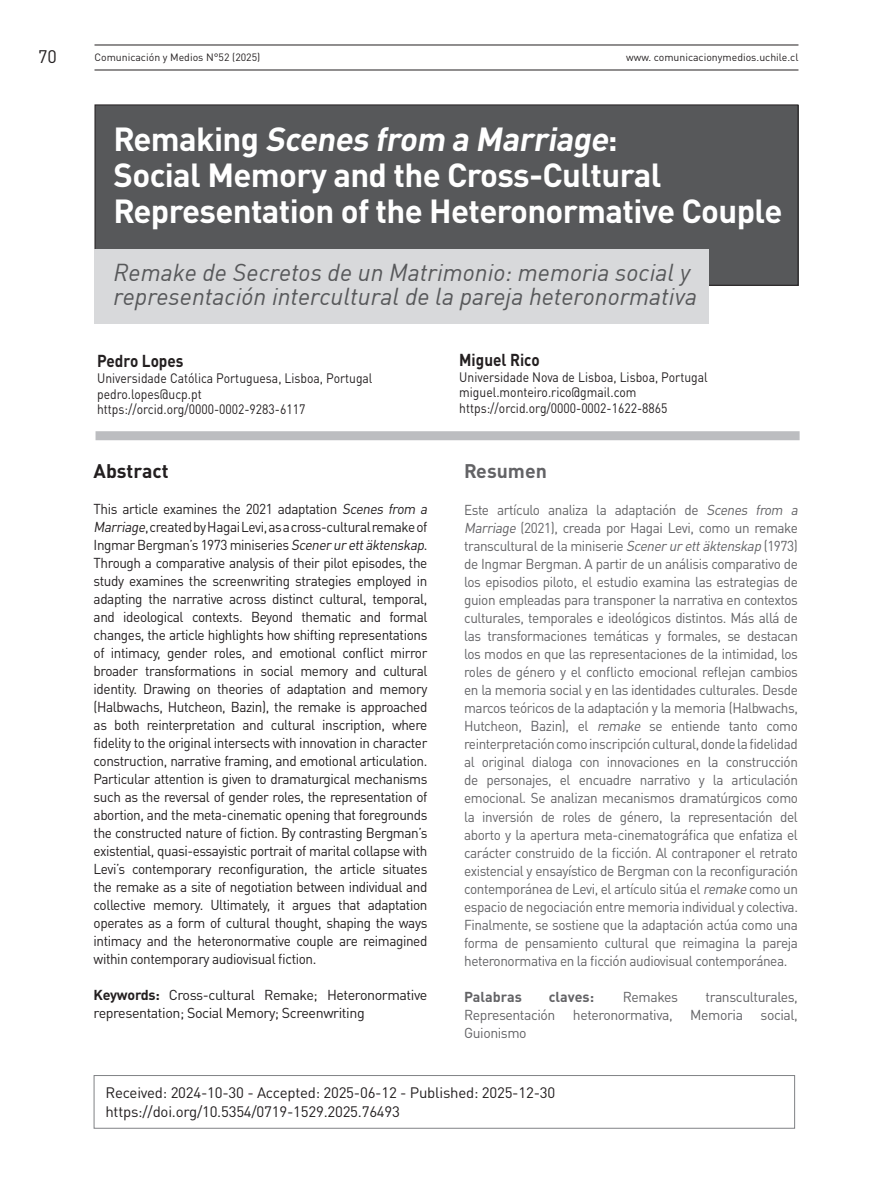
<style>
.page{position:relative;width:893px;height:1191px;background:#fff}
.page>*{position:absolute;margin:0;border:0;box-sizing:border-box;transform-origin:0 0}
.t1{font:700 33px/36px "DIN Pro";letter-spacing:-.02em;color:#fff}
.t2{font:italic 24px/24px "DIN";color:#57585a}
.t3{font:700 19.5px "DIN Pro";color:#231f20}
.t4{font:700 19.5px "DIN Pro";color:#636366}
.t5{font:18px "DIN Pro";color:#231f20}
.t6{font:700 17.1px "DIN Pro";color:#231f20;scale:.89 1}
.t7{font:15px/19.5px "DIN Pro";letter-spacing:-.015em;color:#231f20}
.t8{font:14.25px/18px "DIN Pro";letter-spacing:-.03em;color:#231f20;scale:.95 1}
.t9{font:14.25px/18px "DIN Pro";letter-spacing:-.03em;color:#636366;scale:.95 1}
.t10{font:14.25px/18px "DIN Pro";letter-spacing:-.03em;color:#231f20}
.t11{font:14.25px/18px "DIN Pro";letter-spacing:-.03em;color:#636366;text-align:justify}
.t12{font:700 14.25px "DIN Pro";color:#636366}
.t13{font:13.5px/15.8px "DIN Pro";color:#231f20;scale:.89 1}
.t14{font:10.5px "DIN Pro";color:#231f20}
.s1{font-style:italic}
.s2{font-weight:700}
</style>
<div class="page">
<hr style="left:94px;top:70px;width:704px;height:1px;background:#231f20">
<hr style="left:94px;top:45px;width:704px;height:1px;background:#231f20">
<div style="left:96px;top:431px;width:704px;height:9px;background:#bcbdc0"></div>
<div style="left:95px;top:105px;width:703px;height:180px;background:#57585a"></div>
<div style="left:95px;top:249px;width:614px;height:74px;background:#d8d9db"></div>
<div style="left:94px;top:1075px;width:701px;height:53px;border:1px solid #808285"></div>
<p class="t5" style="left:38px;top:45px;width:20px">70</p>
<p class="t14" style="left:94px;top:50px;width:167px">Comunicación y Medios N°52 (2025)</p>
<p class="t14" style="left:626px;top:50px;width:174px">www. comunicacionymedios.uchile.cl</p>
<h1 class="t1" style="left:114px;top:117px;width:670px">Re m a k i n g <span class="s1">Scenes from a Marriage</span>:<br>Social Memory and the Cross-Cultural<br>Representation of the Heteronormative Couple</h1>
<h2 class="t2" style="left:114px;top:260px;width:585px">Remake de Secretos de un Matrimonio: memoria social y representación intercultural de la pareja heteronormativa</h2>
<p class="t6" style="left:97px;top:347px;width:99px">Pedro Lopes</p>
<p class="t13" style="left:97px;top:370px;width:311px">Universidade Católica Portuguesa, Lisboa, Portugal pedro.lopes@ucp.pt https://orcid.org/0000-0002-9283-6117</p>
<h3 class="t3" style="left:94px;top:454px;width:77px">Abstract</h3>
<p class="t8" style="left:94px;top:499px;width:356px">This article examines the 2021 adaptation <span class="s1">Scenes from a Marriage</span>, created by Hagai Levi, as a cross-cultural remake of Ingmar Bergman’s 1973 miniseries <span class="s1">Scenerurettäktenskap</span>.<br>Through a comparative analysis of their pilot episodes, the study examines the screenwriting strategies employed in adapting the narrative across distinct cultural, temporal, and ideological contexts. Beyond thematic and formal changes, the article highlights how shifting representations of intimacy, gender roles, and emotional conflict mirror broader transformations in social memory and cultural identity. Drawing on theories of adaptation and memory (Halbwachs, Hutcheon, Bazin), the remake is approached as both reinterpretation and cultural inscription, where fidelity to the original intersects with innovation in character construction, narrative framing, and emotional articulation.<br>Particular attention is given to dramaturgical mechanisms such as the reversal of gender roles, the representation of abortion, and the meta-cinematic opening that foregrounds the constructed nature of fiction. By contrasting Bergman’s existential, quasi-essayistic portrait of marital collapse with Levi’s contemporary reconfiguration, the article situates the remake as a site of negotiation between individual and collective memory. Ultimately, it argues that adaptation operates as a form of cultural thought, shaping the ways intimacy and the heteronormative couple are reimagined within contemporary audiovisual fiction.</p>
<p class="t10" style="left:94px;top:985px;width:335px"><span class="s2">Keywords:</span> Cross-cultural Remake; Heteronormative representation; Social Memory; Screenwriting</p>
<p class="t6" style="left:459px;top:346px;width:92px">Miguel Rico</p>
<p class="t13" style="left:459px;top:368px;width:281px">Universidade Nova de Lisboa, Lisboa, Portugal miguel.monteiro.rico@gmail.com https://orcid.org/0000-0002-1622-8865</p>
<h3 class="t4" style="left:464px;top:454px;width:84px">Resumen</h3>
<p class="t9" style="left:464px;top:500px;width:356px">Este artículo analiza la adaptación de <span class="s1">Scenes from a Marriage</span> (2021), creada por Hagai Levi, como un remake transcultural de la miniserie <span class="s1">Scenerurettäktenskap</span>(1973) de Ingmar Bergman. A partir de un análisis comparativo de los episodios piloto, el estudio examina las estrategias de guion empleadas para transponer la narrativa en contextos culturales, temporales e ideológicos distintos. Más allá de las transformaciones temáticas y formales, se destacan los modos en que las representaciones de la intimidad, los roles de género y el conflicto emocional reflejan cambios en la memoria social y en las identidades culturales. Desde marcos teóricos de la adaptación y la memoria (Halbwachs, Hutcheon, Bazin), el <span class="s1">remake</span> se entiende tanto como reinterpretación como inscripción cultural, donde la fidelidad al original dialoga con innovaciones en la construcción de personajes, el encuadre narrativo y la articulación emocional. Se analizan mecanismos dramatúrgicos como la inversión de roles de género, la representación del aborto y la apertura meta-cinematográfica que enfatiza el carácter construido de la ficción. Al contraponer el retrato existencial y ensayístico de Bergman con la reconfiguración contemporánea de Levi, el artículo sitúa el <span class="s1">remake</span> como un espacio de negociación entre memoria individual y colectiva.<br>Finalmente, se sostiene que la adaptación actúa como una forma de pensamiento cultural que reimagina la pareja heteronormativa en la ficción audiovisual contemporánea.</p>
<p class="t12" style="left:464px;top:984px;width:59px">Palabras</p>
<p class="t12" style="left:549px;top:984px;width:47px">claves:</p>
<p class="t11" style="left:623px;top:986px;width:57px">Remakes</p>
<p class="t11" style="left:464px;top:986px;width:335px;text-indent:241px">transculturales, Representación heteronormativa, Memoria social, Guionismo</p>
<p class="t7" style="left:105px;top:1082px;width:451px">Received: 2024-10-30 - Accepted: 2025-06-12 - Published: 2025-12-30 https://doi.org/10.5354/0719-1529.2025.76493</p>
</div>
